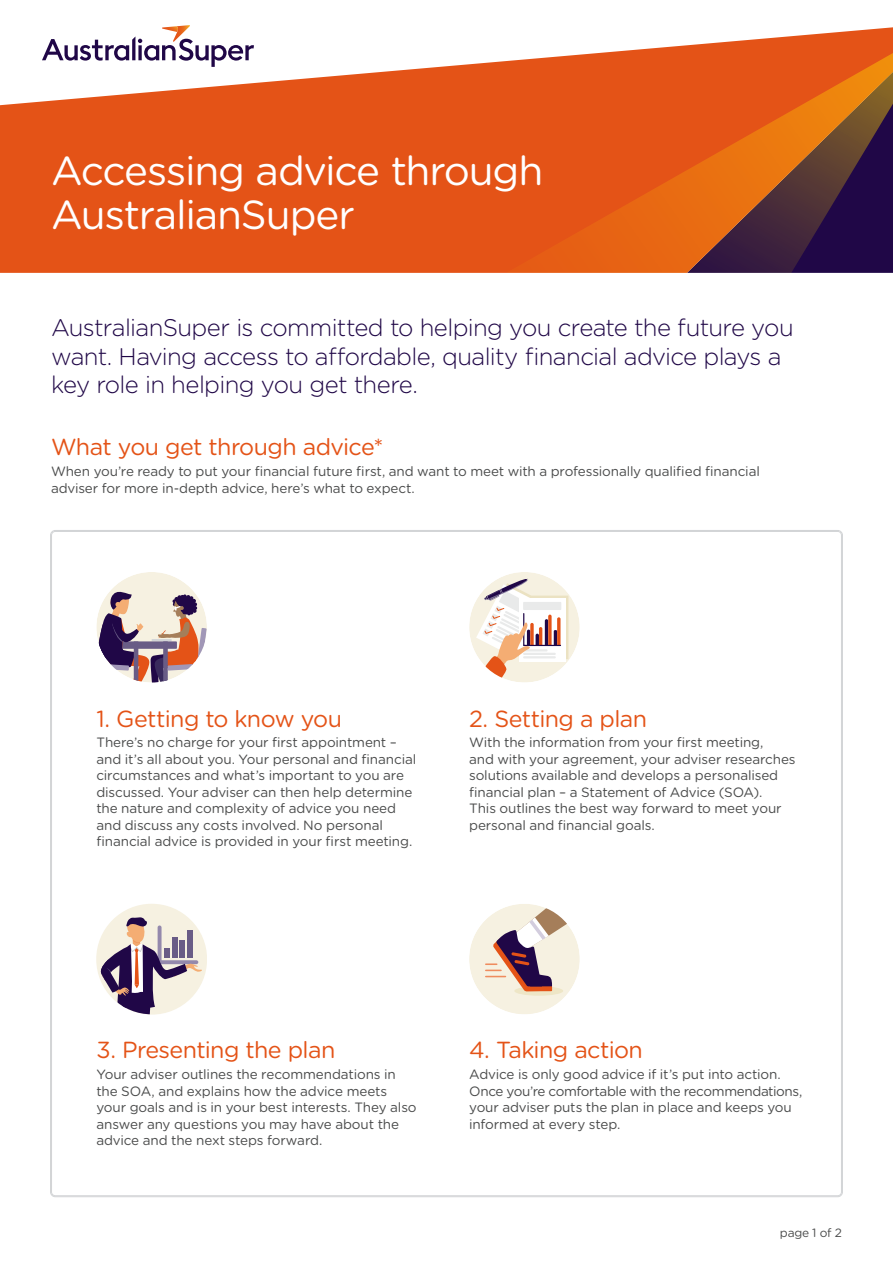
<style>
.page{position:relative;width:893px;height:1263px;background:#fff}
.page>*{position:absolute;margin:0;border:0;box-sizing:border-box;transform-origin:0 0}
.t1{font:40.5px/43.5px "Gotham Rounded";letter-spacing:-.03em;color:#fff}
.t2{font:300 24px/28.5px "Gotham Rounded";letter-spacing:-.03em;color:#200747}
.t3{font:23.25px "Gotham Rounded";letter-spacing:-.03em;color:#e45317}
.t4{font:13.5px/16.5px "Gotham Rounded";letter-spacing:-.01em;color:#4a4b4b}
.t5{font:12px "Gotham Rounded";letter-spacing:-.02em;color:#4a4b4b}
</style>
<div class="page">
<div style="left:96px;top:572px;width:111px;height:110px;background:#f6f1e1;border-radius:50%"></div>
<svg style="left:96px;top:586px;width:111px;height:96px"></svg>
<div style="left:469px;top:572px;width:111px;height:110px;background:#f6f1e1;border-radius:50%"></div>
<svg style="left:474px;top:578px;width:94px;height:104px"></svg>
<svg style="left:488px;top:590px;width:11px;height:6px"></svg>
<div style="left:469px;top:904px;width:111px;height:110px;background:#f6f1e1;border-radius:50%"></div>
<svg style="left:514px;top:986px;width:49px;height:10px"></svg>
<svg style="left:486px;top:904px;width:94px;height:87px"></svg>
<div style="left:96px;top:904px;width:111px;height:110px;background:#f6f1e1;border-radius:50%"></div>
<svg style="left:101px;top:917px;width:101px;height:97px"></svg>
<div style="left:0;top:106px;width:506px;height:167px;background:#e45317"></div>
<svg style="left:506px;top:106px;width:387px;height:167px;background:#b04b21"></svg>
<svg style="left:0;top:27px;width:893px;height:79px;fill:#e45317"></svg>
<svg style="left:42px;top:25px;width:212px;height:42px"></svg>
<h1 class="t1" style="left:51px;top:148px;width:494px">Accessing advice through<br>AustralianSuper</h1>
<h2 class="t2" style="left:51px;top:312px;width:744px">AustralianSuper is committed to helping you create the future you want. Having access to affordable, quality financial advice plays a key role in helping you get there.</h2>
<h3 class="t3" style="left:51px;top:431px;width:334px">What you get through advice*</h3>
<p class="t4" style="left:51px;top:462px;width:710px">When you’re ready to put your financial future first, and want to meet with a professionally qualified financial adviser for more in-depth advice, here’s what to expect.</p>
<h3 class="t3" style="left:96px;top:702px;width:247px">1. Getting to know you</h3>
<p class="t4" style="left:96px;top:734px;width:321px">There’s no charge for your first appointment – and it’s all about you. Your personal and financial circumstances and what’s important to you are discussed. Your adviser can then help determine the nature and complexity of advice you need and discuss any costs involved. No personal financial advice is provided in your first meeting.</p>
<h3 class="t3" style="left:469px;top:702px;width:180px">2. Setting a plan</h3>
<p class="t4" style="left:469px;top:734px;width:328px">With the information from your first meeting,<br>and with your agreement, your adviser researches solutions available and develops a personalised financial plan – a Statement of Advice (SOA).<br>This outlines the best way forward to meet your personal and financial goals.</p>
<h3 class="t3" style="left:96px;top:1034px;width:240px">3. Presenting the plan</h3>
<p class="t4" style="left:96px;top:1065px;width:322px">Your adviser outlines the recommendations in the SOA, and explains how the advice meets your goals and is in your best interests. They also answer any questions you may have about the advice and the next steps forward.</p>
<h3 class="t3" style="left:469px;top:1034px;width:175px">4. Taking action</h3>
<p class="t4" style="left:469px;top:1065px;width:335px">Advice is only good advice if it’s put into action.<br>Once you’re comfortable with the recommendations, your adviser puts the plan in place and keeps you informed at every step.</p>
<p class="t5" style="left:780px;top:1224px;width:64px">page 1 of 2</p>
</div>
